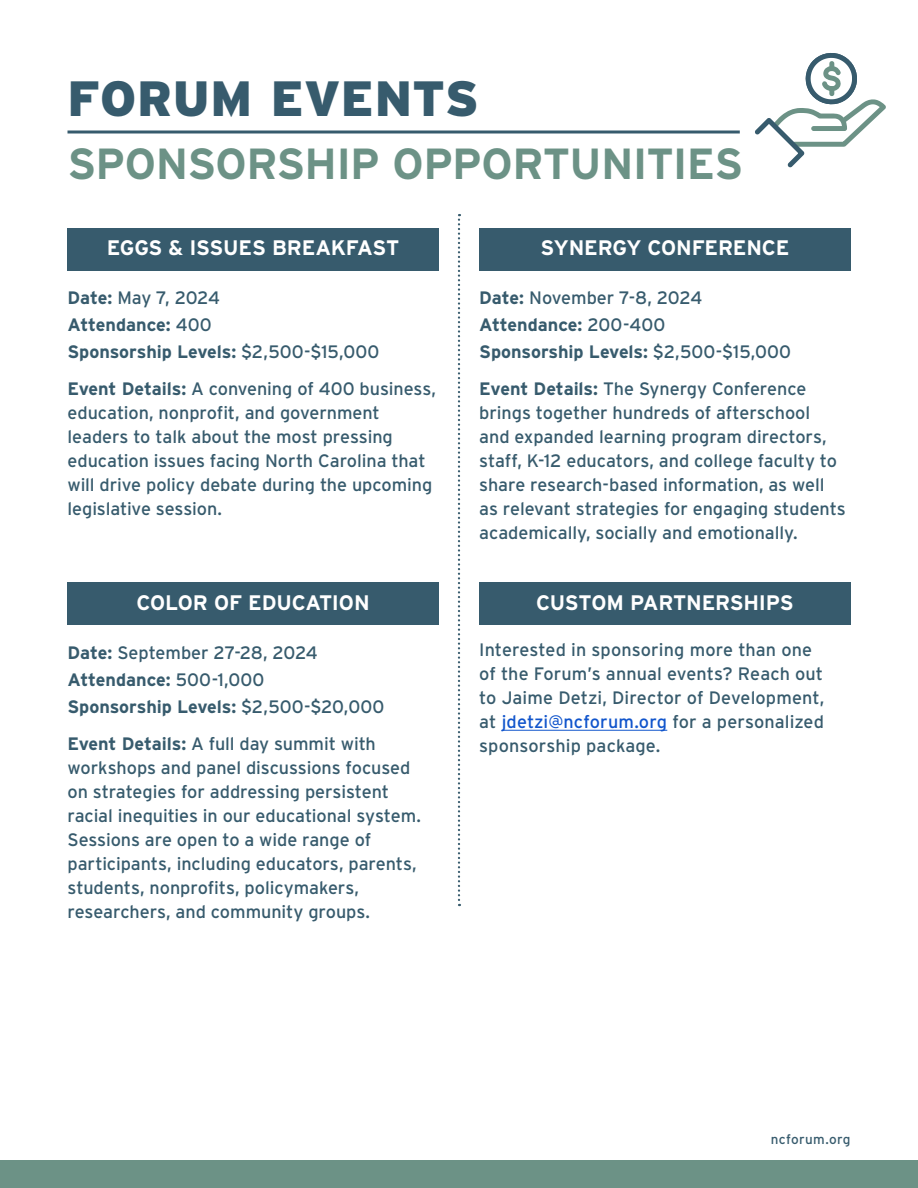
<style>
.page{position:relative;width:918px;height:1188px;background:#fff}
.page>*{position:absolute;margin:0;border:0;box-sizing:border-box;transform-origin:0 0}
.Main_Paragraph{font:900 49.5px "Interstate";letter-spacing:.005em;color:#375b6d}
.Main_Paragraph-2{font:700 43.5px "Interstate";letter-spacing:-.015em;color:#6c9286}
.Subheader_Bar{font:700 21px "Interstate";letter-spacing:-.01em;color:#fff}
.Main_Paragraph_Blue{font:18px/24px "Interstate";letter-spacing:-.005em;color:#375b6d}
.Main_Paragraph-3{font:18px/24px "Interstate";letter-spacing:-.005em;color:#375b6d}
.Main_Paragraph-4{font:700 18px "Interstate";letter-spacing:-.005em;color:#375b6d}
.t1{font:13.5px "Interstate";letter-spacing:.025em;color:#375b6d}
.s1{font-weight:700}
.s2{font-weight:400}
.s3{color:#15c}
</style>
<div class="page">
<svg style="left:755px;top:53px;width:131px;height:114px"></svg>
<svg style="left:68px;top:130px;width:672px;height:4px"></svg>
<div style="left:68px;top:228px;width:371px;height:42px;background:#375b6d"></div>
<div style="left:68px;top:583px;width:371px;height:42px;background:#375b6d"></div>
<div style="left:479px;top:228px;width:371px;height:42px;background:#375b6d"></div>
<div style="left:479px;top:583px;width:371px;height:42px;background:#375b6d"></div>
<hr style="left:502px;top:730px;width:165px;height:1px;background:#15c">
<svg style="left:458px;top:214px;width:2px;height:692px"></svg>
<div style="left:0;top:1160px;width:918px;height:28px;background:#6c9286"></div>
<p class="Main_Paragraph" style="left:68px;top:70px;width:413px">FORUM EVENTS</p>
<p class="Main_Paragraph-2" style="left:68px;top:139px;width:677px">SPONSORSHIP OPPORTUNITIES</p>
<p class="Subheader_Bar" style="left:107px;top:236px;width:294px">EGGS &amp; ISSUES BREAKFAST</p>
<p class="Main_Paragraph-3" style="left:68px;top:285px;width:154px"><span class="s1">Date:</span> May 7, 2024</p>
<p class="Main_Paragraph-4" style="left:68px;top:315px;width:146px">Attendance: <span class="s2">400</span></p>
<p class="Main_Paragraph-4" style="left:68px;top:342px;width:313px">Sponsorship Levels: <span class="s2">$2,500-$15,000</span></p>
<p class="Main_Paragraph-3" style="left:68px;top:377px;width:370px"><span class="s1">Event Details:</span> A convening of 400 business, education, nonprofit, and government leaders to talk about the most pressing education issues facing North Carolina that will drive policy debate during the upcoming legislative session.</p>
<p class="Subheader_Bar" style="left:137px;top:591px;width:235px">COLOR OF EDUCATION</p>
<p class="Main_Paragraph-3" style="left:68px;top:640px;width:252px"><span class="s1">Date:</span> September 27-28, 2024</p>
<p class="Main_Paragraph-4" style="left:68px;top:669px;width:199px">Attendance: <span class="s2">500-1,000</span></p>
<p class="Main_Paragraph-4" style="left:68px;top:696px;width:318px">Sponsorship Levels: <span class="s2">$2,500-$20,000</span></p>
<p class="Main_Paragraph_Blue" style="left:68px;top:732px;width:355px"><span class="s1">Event Details:</span> A full day summit with workshops and panel discussions focused on strategies for addressing persistent racial inequities in our educational system.<br>Sessions are open to a wide range of participants, including educators, parents, students, nonprofits, policymakers, researchers, and community groups.</p>
<p class="Subheader_Bar" style="left:540px;top:236px;width:250px">SYNERGY CONFERENCE</p>
<p class="Main_Paragraph-3" style="left:479px;top:285px;width:225px"><span class="s1">Date:</span> November 7-8, 2024</p>
<p class="Main_Paragraph-4" style="left:479px;top:315px;width:188px">Attendance: <span class="s2">200-400</span></p>
<p class="Main_Paragraph-4" style="left:479px;top:342px;width:313px">Sponsorship Levels: <span class="s2">$2,500-$15,000</span></p>
<p class="Main_Paragraph_Blue" style="left:479px;top:377px;width:368px"><span class="s1">Event Details:</span> The Synergy Conference brings together hundreds of afterschool<br>and expanded learning program directors, staff, K-12 educators, and college faculty to share research-based information, as well as relevant strategies for engaging students academically, socially and emotionally.</p>
<p class="Subheader_Bar" style="left:536px;top:591px;width:259px">CUSTOM PARTNERSHIPS</p>
<p class="Main_Paragraph_Blue" style="left:479px;top:637px;width:347px">Interested in sponsoring more than one of the Forum’s annual events? Reach out to Jaime Detzi, Director of Development, at <span class="s3">jdetzi@ncforum.org</span> for a personalized sponsorship package.</p>
<p class="t1" style="left:771px;top:1132px;width:81px">ncforum.org</p>
</div>
